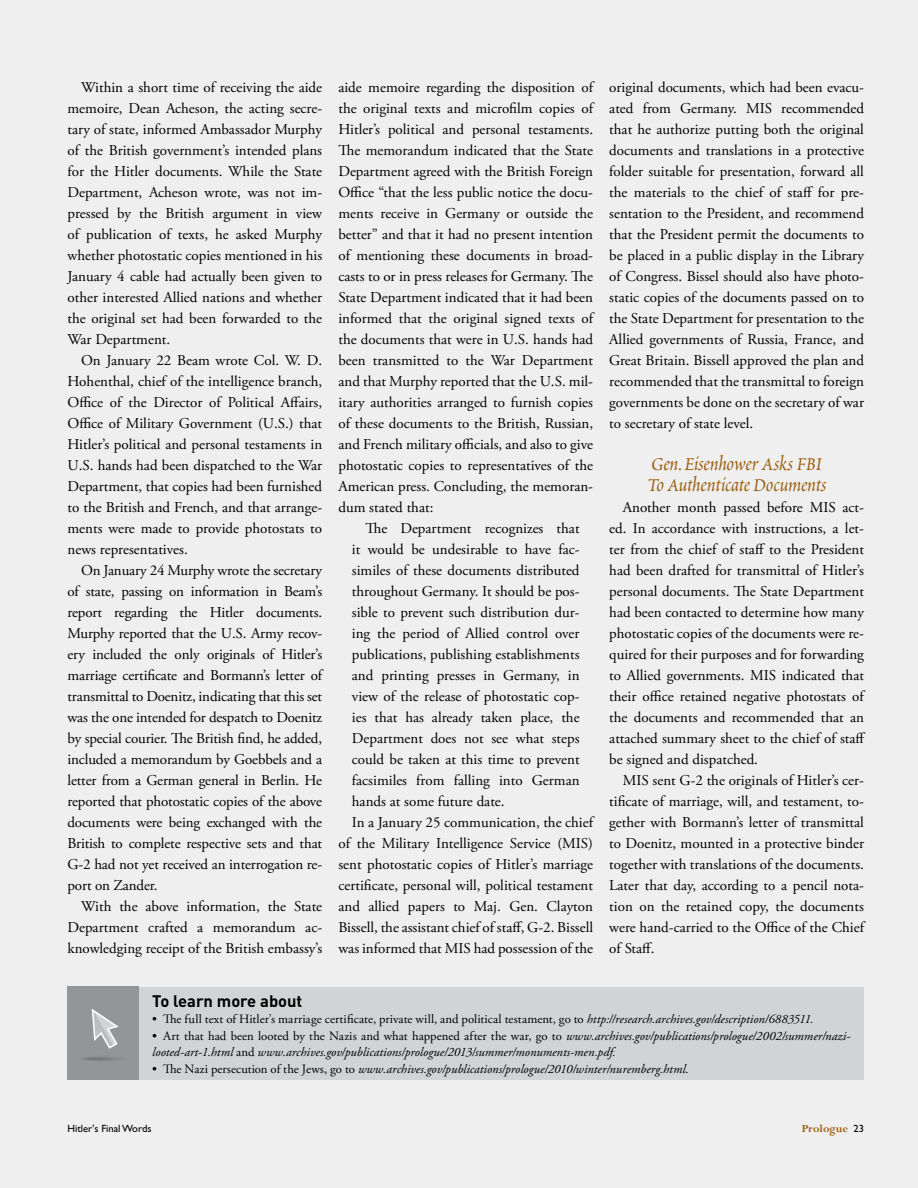
<style>
.page{position:relative;width:918px;height:1188px;background:#efeff0}
.page>*{position:absolute;margin:0;border:0;box-sizing:border-box;transform-origin:0 0}
.t1{font:23.25px/21px "Poetica Chancery I";color:#9b5f0e}
.t2{font:700 16.5px "DIN";color:#000}
.t3{font:15px/21px "Adobe Garamond Pro";color:#000;text-align:justify}
.t4{font:italic 12.75px/16.5px "Adobe Garamond Pro";color:#000}
.t5{font:12.75px "Adobe Garamond Pro";letter-spacing:.005em;color:#000}
.t6{font:700 12px "Perpetua Std";color:#9b5f0e}
.t7{font:10.5px "Gill Sans Std";color:#000}
.s1{font-style:italic}
.s2{font-style:normal}
.s3{font-family:"Gill Sans Std";font-weight:400;font-size:10.5px;color:#000}
</style>
<div class="page">
<div style="left:67px;top:987px;width:797px;height:92px;background:#d1d3d4"></div>
<div style="left:67px;top:987px;width:72px;height:93px;background:#939598"></div>
<svg style="left:91px;top:1008px;width:28px;height:41px"></svg>
<svg style="left:80px;top:1055px;width:48px;height:7px"></svg>
<p class="t3" style="left:68px;top:77px;width:256px;text-indent:14px">Within a short time of receiving the aide memoire, Dean Acheson, the acting secre&shy;tary of state, informed Ambassador Murphy of the British government’s intended plans for the Hitler documents. While the State Department, Acheson wrote, was not im&shy;pressed by the British argument in view of publication of texts, he asked Murphy whether photostatic copies mentioned in his January 4 cable had actually been given to other interested Allied nations and whether the original set had been forwarded to the War Department.</p>
<p class="t3" style="left:68px;top:350px;width:256px;text-indent:14px">On January 22 Beam wrote Col. W. D.<br>Hohenthal, chief of the intelligence branch, Office of the Director of Political Affairs, Office of Military Government (U.S.) that Hitler’s political and personal testaments in</p>
<p class="t3" style="left:68px;top:455px;width:256px">U.S. hands had been dispatched to the War Department, that copies had been furnished to the British and French, and that arrange&shy;ments were made to provide photostats to news representatives.</p>
<p class="t3" style="left:68px;top:560px;width:256px;text-indent:14px">On January 24 Murphy wrote the secretary of state, passing on information in Beam’s report regarding the Hitler documents.<br>Murphy reported that the U.S. Army recov&shy;ery included the only originals of Hitler’s marriage certificate and Bormann’s letter of transmittal to Doenitz, indicating that this set was the one intended for despatch to Doenitz by special courier. The British find, he added, included a memorandum by Goebbels and a letter from a German general in Berlin. He reported that photostatic copies of the above documents were being exchanged with the British to complete respective sets and that G-2 had not yet received an interrogation re&shy;port on Zander.</p>
<p class="t3" style="left:68px;top:896px;width:256px;text-indent:14px">With the above information, the State Department crafted a memorandum ac&shy;knowledging receipt of the British embassy’s</p>
<p class="t3" style="left:338px;top:77px;width:256px">aide memoire regarding the disposition of the original texts and microfilm copies of Hitler’s political and personal testaments.<br>The memorandum indicated that the State Department agreed with the British Foreign Office “that the less public notice the docu&shy;ments receive in Germany or outside the better” and that it had no present intention of mentioning these documents in broad&shy;casts to or in press releases for Germany. The State Department indicated that it had been informed that the original signed texts of the documents that were in U.S. hands had been transmitted to the War Department and that Murphy reported that the U.S. mil&shy;itary authorities arranged to furnish copies of these documents to the British, Russian, and French military officials, and also to give photostatic copies to representatives of the American press. Concluding, the memoran&shy;dum stated that:</p>
<p class="t3" style="left:352px;top:518px;width:243px;text-align:left;text-indent:14px">The Department recognizes that<br>it would be undesirable to have fac&shy;similes of these documents distributed throughout Germany. It should be pos&shy;sible to prevent such distribution dur&shy;ing the period of Allied control over publications, publishing establishments and printing presses in Germany, in view of the release of photostatic cop&shy;ies that has already taken place, the Department does not see what steps could be taken at this time to prevent facsimiles from falling into German hands at some future date.<br>In a January 25 communication, the chief</p>
<p class="t3" style="left:338px;top:833px;width:256px">of the Military Intelligence Service (MIS) sent photostatic copies of Hitler’s marriage certificate, personal will, political testament and allied papers to Maj. Gen. Clayton Bissell, the assistant chief of staff, G-2. Bissell was informed that MIS had possession of the</p>
<p class="t3" style="left:609px;top:77px;width:256px">original documents, which had been evacu&shy;ated from Germany. MIS recommended that he authorize putting both the original documents and translations in a protective folder suitable for presentation, forward all the materials to the chief of staff for pre&shy;sentation to the President, and recommend that the President permit the documents to be placed in a public display in the Library of Congress. Bissel should also have photo&shy;static copies of the documents passed on to the State Department for presentation to the Allied governments of Russia, France, and Great Britain. Bissell approved the plan and recommended that the transmittal to foreign governments be done on the secretary of war to secretary of state level.</p>
<h3 class="t1" style="left:647px;top:454px;width:180px">Gen. Eisenhower Asks FBI<br>To Authenticate Documents</h3>
<p class="t3" style="left:609px;top:497px;width:258px;text-indent:14px">Another month passed before MIS act&shy;ed. In accordance with instructions, a let&shy;ter from the chief of staff to the President had been drafted for transmittal of Hitler’s personal documents. The State Department had been contacted to determine how many photostatic copies of the documents were re&shy;quired for their purposes and for forwarding to Allied governments. MIS indicated that their office retained negative photostats of the documents and recommended that an attached summary sheet to the chief of staff be signed and dispatched.</p>
<p class="t3" style="left:609px;top:770px;width:256px;text-indent:14px">MIS sent G-2 the originals of Hitler’s cer&shy;tificate of marriage, will, and testament, to&shy;gether with Bormann’s letter of transmittal to Doenitz, mounted in a protective binder together with translations of the documents.<br>Later that day, according to a pencil nota&shy;tion on the retained copy, the documents were hand-carried to the Office of the Chief of Staff.</p>
<p class="t2" style="left:152px;top:990px;width:152px">To learn more about</p>
<p class="t5" style="left:152px;top:1012px;width:663px">• The full text of Hitler’s marriage certificate, private will, and political testament, go to <span class="s1">http://research.archives.gov/description/6883511.</span></p>
<p class="t4" style="left:152px;top:1028px;width:700px"><span class="s2">• Art that had been looted by the Nazis and what happened after the war, go to</span> www.archives.gov/publications/prologue/2002/summer/nazi&shy;looted-art-1.html <span class="s2">and</span> www.archives.gov/publications/prologue/2013/summer/monuments-men.pdf.</p>
<p class="t4" style="left:152px;top:1061px;width:538px"><span class="s2">• The Nazi persecution of the Jews, go to</span> www.archives.gov/publications/prologue/2010/winter/nuremberg.html.</p>
<p class="t7" style="left:68px;top:1122px;width:85px">Hitler's Final Words</p>
<p class="t6" style="left:802px;top:1123px;width:64px">Prologue <span class="s3">23</span></p>
</div>
